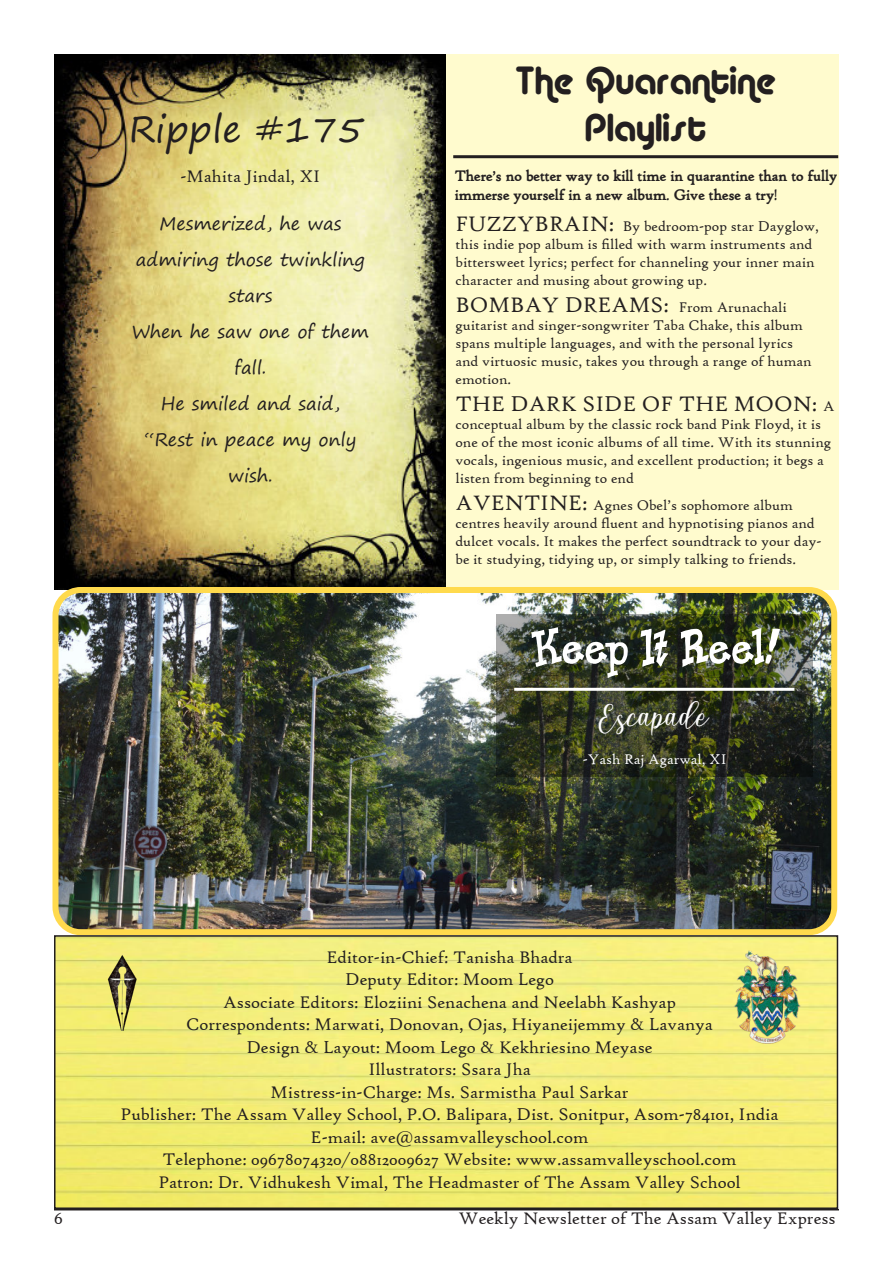
<style>
.page{position:relative;width:893px;height:1263px;background:#fff}
.page>*{position:absolute;margin:0;border:0;box-sizing:border-box;transform-origin:0 0}
.t1{font:66px "Knick O Teen";color:#fff}
.t2{font:39px "Alba";color:#231f20}
.t3{font:36px "Segoe Print";color:#231f20}
.t4{font:36px "Lover Bunny Personaluse Script";color:#fff}
.t5{font:22.5px "High Tower Text";color:#231f20}
.t6{font:18px "High Tower Text";color:#231f20}
.t7{font:18px/36px "Segoe Print";color:#231f20;text-align:center}
.t8{font:700 16.5px/19.8px "High Tower Text";color:#231f20}
.t9{font:15px/18px "High Tower Text";color:#231f20}
.t10{font:15px "High Tower Text";color:#fff}
.s1{font-size:22.5px}
.s2{font-size:15px}
</style>
<div class="page">
<hr style="left:54px;top:1209px;width:785px;height:1px;background:#231f20">
<img style="left:55px;top:54px;width:391px;height:535px">
<div style="left:446px;top:54px;width:393px;height:535px;background:#fffbce"></div>
<hr style="left:453px;top:155px;width:385px;height:3px;background:#231f20">
<img style="left:59px;top:594px;width:771px;height:334px">
<div style="left:52px;top:587px;width:785px;height:348px;border:6px solid #ffda4d;border-radius:25px"></div>
<img style="left:57px;top:938px;width:778px;height:268px">
<div style="left:54px;top:935px;width:784px;height:274px;border:2px solid #231f20"></div>
<img style="left:496px;top:614px;width:317px;height:162px">
<hr style="left:514px;top:688px;width:280px;height:3px;background:#fff">
<img style="left:733px;top:950px;width:68px;height:95px">
<img style="left:82px;top:950px;width:100px;height:80px">
<p class="t3" style="left:129px;top:97px;width:236px">Ripple #175</p>
<p class="t6" style="left:180px;top:166px;width:141px">-Mahita Jindal, XI</p>
<p class="t7" style="left:136px;top:205px;width:230px">Mesmerized, he was admiring those twinkling stars</p>
<p class="t7" style="left:132px;top:313px;width:239px">When he saw one of them fall.</p>
<p class="t7" style="left:161px;top:385px;width:181px">He smiled and said,</p>
<p class="t7" style="left:144px;top:421px;width:214px">“Rest in peace my only wish.</p>
<p class="t2" style="left:514px;top:58px;width:263px">The Quarantine</p>
<p class="t2" style="left:584px;top:105px;width:123px">Playlist</p>
<p class="t8" style="left:454px;top:165px;width:384px">There’s no better way to kill time in quarantine than to fully immerse yourself in a new album. Give these a try!</p>
<p class="t9" style="left:455px;top:217px;width:365px"><span class="s1">FUZZYBRAIN:</span> By bedroom-pop star Dayglow, this indie pop album is filled with warm instruments and bittersweet lyrics; perfect for channeling your inner main character and musing about growing up.</p>
<p class="t9" style="left:455px;top:298px;width:358px"><span class="s1">BOMBAY DREAMS:</span> From Arunachali guitarist and singer-songwriter Taba Chake, this album spans multiple languages, and with the personal lyrics and virtuosic music, takes you through a range of human emotion.</p>
<p class="t5" style="left:455px;top:391px;width:381px">THE DARK SIDE OF THE MOON: <span class="s2">A</span></p>
<p class="t9" style="left:455px;top:415px;width:377px">conceptual album by the classic rock band Pink Floyd, it is one of the most iconic albums of all time. With its stunning vocals, ingenious music, and excellent production; it begs a listen from beginning to end</p>
<p class="t9" style="left:455px;top:496px;width:368px"><span class="s1">AVENTINE:</span> Agnes Obel’s sophomore album centres heavily around fluent and hypnotising pianos and dulcet vocals. It makes the perfect soundtrack to your day&shy;be it studying, tidying up, or simply talking to friends.</p>
<p class="t1" style="left:531px;top:622px;width:250px">Keep It Reel!</p>
<p class="t4" style="left:600px;top:695px;width:109px">Escapade</p>
<p class="t10" style="left:583px;top:750px;width:145px">-Yash Raj Agarwal, XI</p>
<p class="t6" style="left:326px;top:947px;width:248px">Editor-in-Chief: Tanisha Bhadra</p>
<p class="t6" style="left:345px;top:969px;width:210px">Deputy Editor: Moom Lego</p>
<p class="t6" style="left:223px;top:992px;width:454px">Associate Editors: Eloziini Senachena and Neelabh Kashyap</p>
<p class="t6" style="left:186px;top:1014px;width:528px">Correspondents: Marwati, Donovan, Ojas, Hiyaneijemmy &amp; Lavanya</p>
<p class="t6" style="left:246px;top:1037px;width:408px">Design &amp; Layout: Moom Lego &amp; Kekhriesino Meyase</p>
<p class="t6" style="left:368px;top:1059px;width:164px">Illustrators: Ssara Jha</p>
<p class="t6" style="left:271px;top:1082px;width:359px">Mistress-in-Charge: Ms. Sarmistha Paul Sarkar</p>
<p class="t6" style="left:121px;top:1104px;width:659px">Publisher: The Assam Valley School, P.O. Balipara, Dist. Sonitpur, Asom-784101, India</p>
<p class="t6" style="left:311px;top:1127px;width:279px">E-mail: ave@assamvalleyschool.com</p>
<p class="t6" style="left:163px;top:1149px;width:575px">Telephone: 09678074320/08812009627 Website: www.assamvalleyschool.com</p>
<p class="t6" style="left:158px;top:1172px;width:584px">Patron: Dr. Vidhukesh Vimal, The Headmaster of The Assam Valley School</p>
<p class="t6" style="left:54px;top:1207px;width:10px">6</p>
<p class="t6" style="left:458px;top:1207px;width:379px">Weekly Newsletter of The Assam Valley Express</p>
</div>
